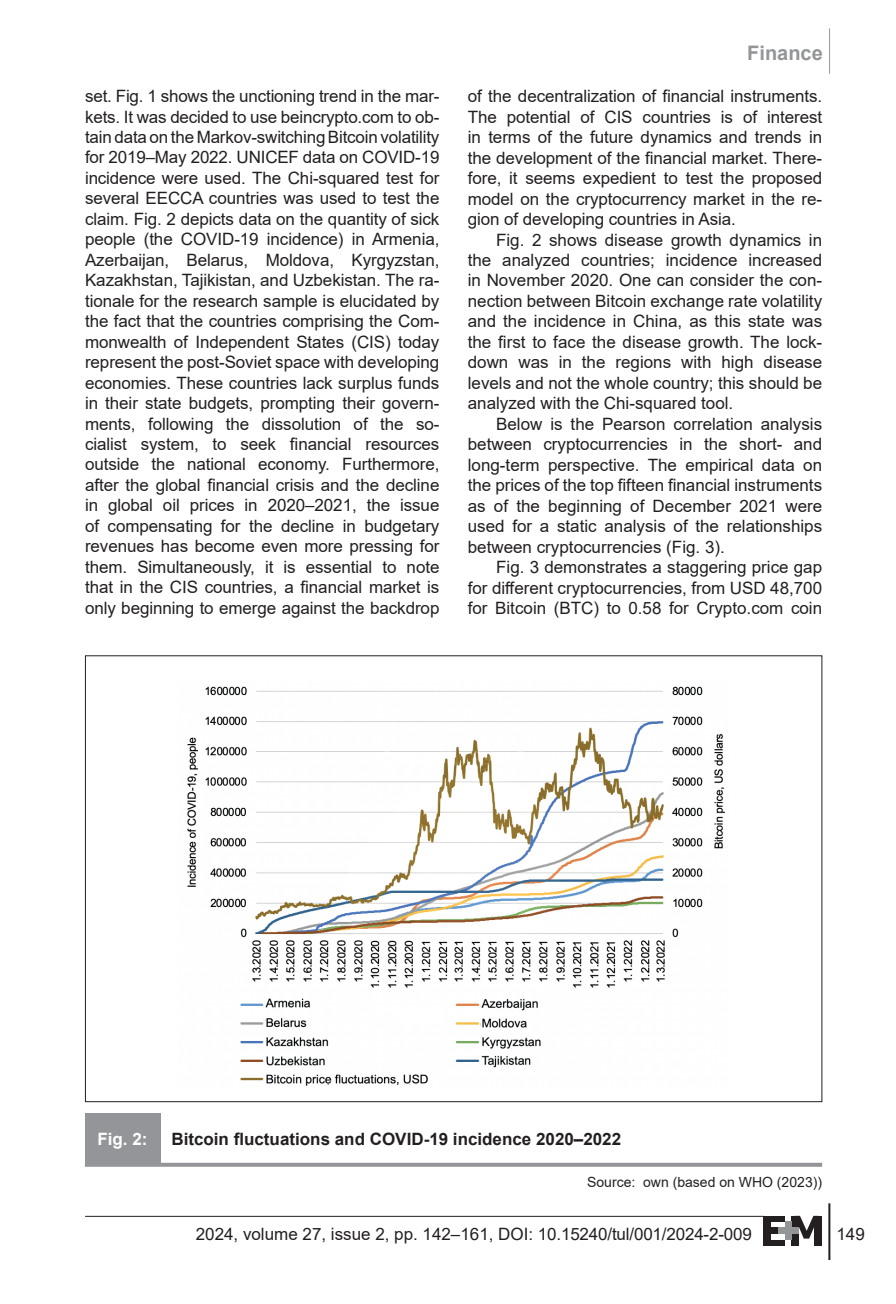
<style>
.page{position:relative;width:896px;height:1304px;background:#fff}
.page>*{position:absolute;margin:0;border:0;box-sizing:border-box;transform-origin:0 0}
.t1{font:700 20px "Arial";color:#939598}
.t2{font:17px/20.4px "Arial";color:#231f20;text-align:justify}
.t3{font:700 17px "Arial";color:#231f20}
.t4{font:700 17px "Arial";color:#fff}
.t5{font:14px "Arial";color:#231f20}
</style>
<div class="page">
<hr style="left:829px;top:28px;width:1px;height:46px;background:#939598">
<hr style="left:828px;top:1203px;width:2px;height:57px;background:#231f20">
<hr style="left:85px;top:1216px;width:678px;height:1px;background:#231f20">
<div style="left:763px;top:1216px;width:22px;height:6px;background:#231f20"></div>
<div style="left:763px;top:1240px;width:22px;height:5px;background:#231f20"></div>
<div style="left:763px;top:1228px;width:15px;height:6px;background:#231f20"></div>
<div style="left:763px;top:1216px;width:8px;height:29px;background:#231f20"></div>
<div style="left:791px;top:1216px;width:7px;height:29px;background:#231f20"></div>
<div style="left:814px;top:1216px;width:8px;height:29px;background:#231f20"></div>
<svg style="left:794px;top:1216px;width:20px;height:23px"></svg>
<div style="left:785px;top:1221px;width:6px;height:19px;background:#939598"></div>
<div style="left:778px;top:1228px;width:20px;height:6px;background:#939598"></div>
<div style="left:85px;top:1114px;width:75px;height:51px;background:#939598"></div>
<svg style="left:85px;top:1165px;width:75px;height:2px"></svg>
<svg style="left:160px;top:1163px;width:662px;height:4px;background:#989a9d"></svg>
<img style="left:187px;top:686px;width:538px;height:400px">
<p class="t1" style="left:747px;top:39px;width:77px">Finance</p>
<p class="t2" style="left:85px;top:86px;width:356px">set. Fig. 1 shows the unctioning trend in the mar&shy;kets. It was decided to use beincrypto.com to ob&shy;tain data on the Markov-switching Bitcoin volatility for 2019–May 2022. UNICEF data on COVID-19 incidence were used. The Chi-squared test for several EECCA countries was used to test the claim. Fig. 2 depicts data on the quantity of sick people (the COVID-19 incidence) in Armenia, Azerbaijan, Belarus, Moldova, Kyrgyzstan, Kazakhstan, Tajikistan, and Uzbekistan. The ra&shy;tionale for the research sample is elucidated by the fact that the countries comprising the Com&shy;monwealth of Independent States (CIS) today represent the post-Soviet space with developing economies. These countries lack surplus funds in their state budgets, prompting their govern&shy;ments, following the dissolution of the so&shy;cialist system, to seek financial resources outside the national economy. Furthermore, after the global financial crisis and the decline in global oil prices in 2020–2021, the issue of compensating for the decline in budgetary revenues has become even more pressing for them. Simultaneously, it is essential to note that in the CIS countries, a financial market is only beginning to emerge against the backdrop</p>
<p class="t2" style="left:468px;top:86px;width:356px">of the decentralization of financial instruments.<br>The potential of CIS countries is of interest in terms of the future dynamics and trends in the development of the financial market. There&shy;fore, it seems expedient to test the proposed model on the cryptocurrency market in the re&shy;gion of developing countries in Asia.</p>
<p class="t2" style="left:468px;top:229px;width:356px;text-indent:28px">Fig. 2 shows disease growth dynamics in the analyzed countries; incidence increased in November 2020. One can consider the con&shy;nection between Bitcoin exchange rate volatility and the incidence in China, as this state was the first to face the disease growth. The lock&shy;down was in the regions with high disease levels and not the whole country; this should be analyzed with the Chi-squared tool.</p>
<p class="t2" style="left:468px;top:413px;width:356px;text-indent:28px">Below is the Pearson correlation analysis between cryptocurrencies in the short- and long-term perspective. The empirical data on the prices of the top fifteen financial instruments as of the beginning of December 2021 were used for a static analysis of the relationships between cryptocurrencies (Fig. 3).</p>
<p class="t2" style="left:468px;top:557px;width:356px;text-indent:28px">Fig. 3 demonstrates a staggering price gap for different cryptocurrencies, from USD 48,700 for Bitcoin (BTC) to 0.58 for Crypto.com coin</p>
<p class="t4" style="left:97px;top:1127px;width:52px">Fig. 2:</p>
<p class="t3" style="left:171px;top:1127px;width:451px">Bitcoin fluctuations and COVID-19 incidence 2020–2022</p>
<p class="t5" style="left:587px;top:1172px;width:236px">Source: own (based on WHO (2023))</p>
<p class="t2" style="left:196px;top:1224px;width:558px">2024, volume 27, issue 2, pp. 142–161, DOI: 10.15240/tul/001/2024-2-009</p>
<p class="t2" style="left:836px;top:1224px;width:30px">149</p>
</div>
